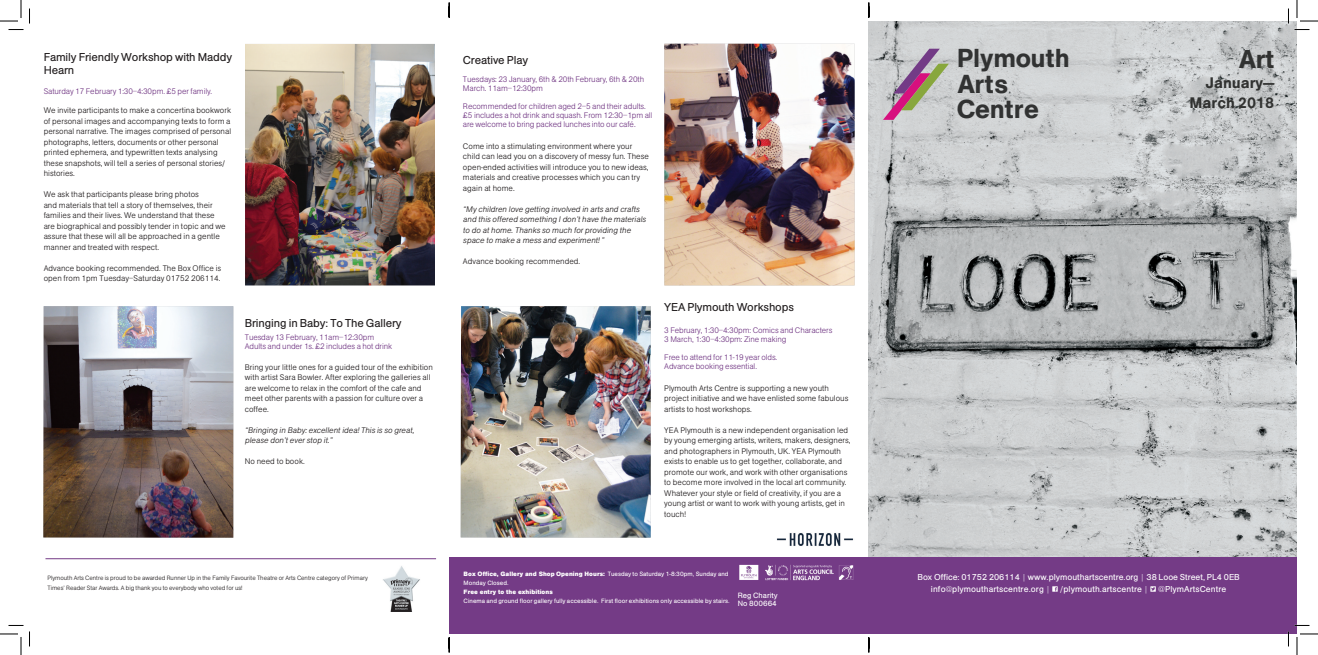
<style>
.page{position:relative;width:1318px;height:655px;background:#fff}
.page>*{position:absolute;margin:0;border:0;box-sizing:border-box;transform-origin:0 0}
.t1{font:27.2px/25.3px "AG Buch Mdm";letter-spacing:.005em;color:#313232}
.t2{font:27px "AG Buch Mdm";color:#313231}
.t3{font:16px/20px "AG Buch Mdm";color:#313231;text-align:right}
.t4{font:12px/13px "AG Buch Rgl";letter-spacing:-.01em;color:#231f20}
.t5{font:9px/11.5px "AG Buch Rgl";letter-spacing:.01em;color:#fff;text-align:center}
.t6{font:8.5px/10.5px "AG Buch Lgt";letter-spacing:.005em;color:#231f20}
.t7{font:8.5px/9px "AG Buch Lgt";letter-spacing:-.01em;color:#743b86}
.t8{font:8.5px/10.5px "AG Buch Lgt Itl";letter-spacing:.005em;color:#231f20}
.t9{font:8px/8px "AG Buch Rgl";letter-spacing:.005em;color:#fff}
.t10{font:6.5px/10.5px "AG Buch Lgt";color:#231f20}
.t11{font:6.5px "AG Buch Rgl";letter-spacing:.005em;color:#fff}
.t12{font:6.5px "AG Buch Bld";letter-spacing:.005em;color:#fff}
.s1{font-family:"AG Buch Rgl"}
</style>
<div class="page">
<img style="left:869px;top:21px;width:428px;height:536px">
<div style="left:869px;top:557px;width:428px;height:76px;background:#743b86"></div>
<svg style="left:1052px;top:586px;width:5px;height:5px"></svg>
<svg style="left:1150px;top:586px;width:5px;height:5px"></svg>
<div style="left:449px;top:557px;width:420px;height:76px;background:#743b86"></div>
<img style="left:739px;top:564px;width:115px;height:16px">
<img style="left:664px;top:44px;width:190px;height:241px">
<img style="left:245px;top:44px;width:190px;height:241px">
<img style="left:43px;top:306px;width:190px;height:231px">
<hr style="left:45px;top:558px;width:391px;height:1px;background:#743b86">
<svg style="left:883px;top:49px;width:66px;height:71px;background:#b9a4ac"></svg>
<img style="left:777px;top:533px;width:77px;height:13px">
<img style="left:383px;top:566px;width:37px;height:45px">
<img style="left:461px;top:306px;width:189px;height:231px">
<svg style="left:0;top:0;width:30px;height:30px"></svg>
<svg style="left:0;top:625px;width:30px;height:29px"></svg>
<svg style="left:1287px;top:0;width:31px;height:30px"></svg>
<svg style="left:1287px;top:624px;width:31px;height:30px"></svg>
<svg style="left:448px;top:3px;width:2px;height:15px"></svg>
<svg style="left:448px;top:637px;width:2px;height:15px"></svg>
<svg style="left:868px;top:3px;width:1px;height:15px"></svg>
<svg style="left:868px;top:637px;width:1px;height:15px"></svg>
<h3 class="t4" style="left:44px;top:51px;width:190px">Family Friendly Workshop with Maddy<br>Hearn</h3>
<p class="t7" style="left:44px;top:87px;width:170px">Saturday 17 February 1:30–4:30pm. £5 per family.</p>
<p class="t6" style="left:44px;top:105px;width:189px">We invite participants to make a concertina bookwork of personal images and accompanying texts to form a personal narrative. The images comprised of personal photographs, letters, documents or other personal printed ephemera, and typewritten texts analysing these snapshots, will tell a series of personal stories/ histories.</p>
<p class="t6" style="left:44px;top:189px;width:184px">We ask that participants please bring photos<br>and materials that tell a story of themselves, their families and their lives. We understand that these are biographical and possibly tender in topic and we assure that these will all be approached in a gentle manner and treated with respect.</p>
<p class="t6" style="left:44px;top:263px;width:179px">Advance booking recommended. The Box Office is open from 1pm Tuesday–Saturday 01752 206114.</p>
<h3 class="t4" style="left:245px;top:316px;width:158px">Bringing in Baby: To The Gallery</h3>
<p class="t7" style="left:245px;top:333px;width:149px">Tuesday 13 February, 11am–12:30pm<br>Adults and under 1s. £2 includes a hot drink</p>
<p class="t6" style="left:245px;top:361px;width:189px">Bring your little ones for a guided tour of the exhibition with artist Sara Bowler. After exploring the galleries all are welcome to relax in the comfort of the cafe and meet other parents with a passion for culture over a coffee.</p>
<p class="t8" style="left:245px;top:424px;width:171px">“Bringing in Baby: excellent idea! This is so great, please don’t ever stop it.”</p>
<p class="t6" style="left:245px;top:456px;width:61px">No need to book.</p>
<p class="t10" style="left:47px;top:572px;width:322px">Plymouth Arts Centre is proud to be awarded Runner Up in the Family Favourite Theatre or Arts Centre category of Primary<br>Times’ Reader Star Awards. A big thank you to everybody who voted for us!</p>
<h3 class="t4" style="left:463px;top:53px;width:67px">Creative Play</h3>
<p class="t7" style="left:463px;top:74px;width:183px">Tuesdays: 23 January, 6th &amp; 20th February, 6th &amp; 20th<br>March. 11am–12:30pm</p>
<p class="t7" style="left:463px;top:101px;width:191px">Recommended for children aged 2–5 and their adults. £5 includes a hot drink and squash. From 12:30–1pm all are welcome to bring packed lunches into our café.</p>
<p class="t6" style="left:463px;top:141px;width:187px">Come into a stimulating environment where your child can lead you on a discovery of messy fun. These open-ended activities will introduce you to new ideas, materials and creative processes which you can try again at home.</p>
<p class="t8" style="left:463px;top:204px;width:184px">“My children love getting involved in arts and crafts and this offered something I don’t have the materials to do at home. Thanks so much for providing the space to make a mess and experiment! ”</p>
<p class="t6" style="left:463px;top:256px;width:119px">Advance booking recommended.</p>
<h3 class="t4" style="left:664px;top:300px;width:131px">YEA Plymouth Workshops</h3>
<p class="t7" style="left:664px;top:325px;width:170px">3 February, 1:30–4:30pm: Comics and Characters<br>3 March, 1:30–4:30pm: Zine making</p>
<p class="t7" style="left:664px;top:352px;width:115px">Free to attend for 11-19 year olds.<br>Advance booking essential.</p>
<p class="t6" style="left:664px;top:382px;width:186px">Plymouth Arts Centre is supporting a new youth project initiative and we have enlisted some fabulous artists to host workshops.</p>
<p class="t6" style="left:664px;top:424px;width:188px">YEA Plymouth is a new independent organisation led by young emerging artists, writers, makers, designers, and photographers in Plymouth, UK. YEA Plymouth exists to enable us to get together, collaborate, and promote our work, and work with other organisations to become more involved in the local art community.<br>Whatever your style or field of creativity, if you are a young artist or want to work with young artists, get in touch!</p>
<p class="t12" style="left:463px;top:569px;width:266px">Box Office, Gallery and Shop Opening Hours: <span class="s1">Tuesday to Saturday 1-8:30pm, Sunday and</span></p>
<p class="t11" style="left:463px;top:578px;width:47px">Monday Closed.</p>
<p class="t12" style="left:463px;top:587px;width:91px">Free entry to the exhibitions</p>
<p class="t11" style="left:463px;top:596px;width:268px">Cinema and ground floor gallery fully accessible. First floor exhibitions only accessible by stairs.</p>
<p class="t9" style="left:737px;top:590px;width:41px">Reg Charity<br>No 800664</p>
<h1 class="t1" style="left:956px;top:45px;width:115px">Plymouth<br>Arts<br>Centre</h1>
<h2 class="t2" style="left:1239px;top:43px;width:37px">Art</h2>
<h3 class="t3" style="left:1189px;top:73px;width:86px">January—<br>March 2018</h3>
<p class="t5" style="left:917px;top:571px;width:324px">Box Office: 01752 206114 | www.plymouthartscentre.org | 38 Looe Street, PL4 0EB info@plymouthartscentre.org | /plymouth.artscentre | @PlymArtsCentre</p>
</div>
